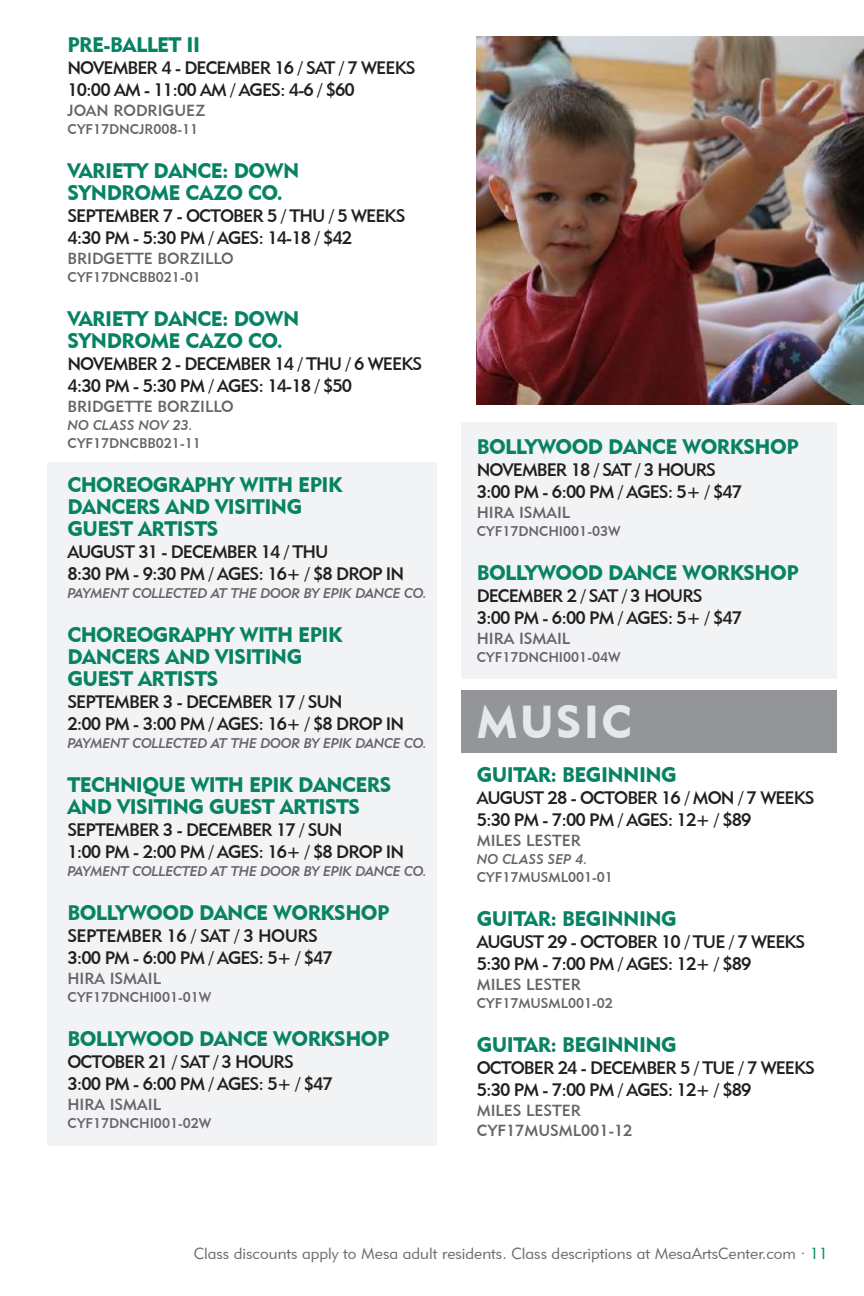
<style>
.page{position:relative;width:864px;height:1296px;background:#fff}
.page>*{position:absolute;margin:0;border:0;box-sizing:border-box;transform-origin:0 0}
.t1{font:46px "Geometric 415 BT Black A";letter-spacing:.05em;color:#e6e7e9}
.t2{font:21px/22px "Geometric 415 BT Black A";letter-spacing:-.025em;color:#078364}
.t3{font:18px/22px "Geometric 415 BT Medium A";letter-spacing:-.05em;color:#231f20}
.t4{font:18px/22px "Geometric 415 BT Medium A";letter-spacing:-.03em;color:#231f20}
.t5{font:16px/20px "Geometric 415 BT Medium A";color:#656568}
.t6{font:16px "Geometric 415 BT Lite A";color:#6c6d70}
.t7{font:14px "Geometric 415 BT Medium A";color:#656568}
.t8{font:14px "Geometric 415 BT Medium Italic A";letter-spacing:-.02em;color:#656568}
.t9{font:14px "Geometric 415 BT Medium Italic A";color:#656568}
.s1{color:#018363}
</style>
<div class="page">
<div style="left:48px;top:462px;width:389px;height:684px;background:#f2f3f4"></div>
<div style="left:461px;top:422px;width:375px;height:256px;background:#f2f3f4"></div>
<div style="left:461px;top:690px;width:375px;height:63px;background:#939598"></div>
<img style="left:477px;top:36px;width:387px;height:369px">
<p class="t2" style="left:67px;top:33px;width:134px">PRE-BALLET II</p>
<p class="t3" style="left:67px;top:56px;width:350px">NOVEMBER 4 - DECEMBER 16 / SAT / 7 WEEKS<br>10:00 AM - 11:00 AM / AGES: 4-6 / $60</p>
<p class="t5" style="left:67px;top:100px;width:140px">JOAN RODRIGUEZ</p>
<p class="t7" style="left:67px;top:120px;width:132px">CYF17DNCJR008-11</p>
<p class="t2" style="left:67px;top:159px;width:233px">VARIETY DANCE: DOWN<br>SYNDROME CAZO CO.</p>
<p class="t3" style="left:67px;top:204px;width:340px">SEPTEMBER 7 - OCTOBER 5 / THU / 5 WEEKS<br>4:30 PM - 5:30 PM / AGES: 14-18 / $42</p>
<p class="t5" style="left:67px;top:248px;width:168px">BRIDGETTE BORZILLO</p>
<p class="t7" style="left:67px;top:268px;width:135px">CYF17DNCBB021-01</p>
<p class="t2" style="left:67px;top:307px;width:233px">VARIETY DANCE: DOWN<br>SYNDROME CAZO CO.</p>
<p class="t3" style="left:67px;top:352px;width:356px">NOVEMBER 2 - DECEMBER 14 / THU / 6 WEEKS<br>4:30 PM - 5:30 PM / AGES: 14-18 / $50</p>
<p class="t5" style="left:67px;top:396px;width:168px">BRIDGETTE BORZILLO</p>
<p class="t9" style="left:67px;top:416px;width:127px">NO CLASS NOV 23.</p>
<p class="t7" style="left:67px;top:434px;width:135px">CYF17DNCBB021-11</p>
<p class="t2" style="left:67px;top:473px;width:276px">CHOREOGRAPHY WITH EPIK<br>DANCERS AND VISITING<br>GUEST ARTISTS</p>
<p class="t3" style="left:67px;top:540px;width:338px">AUGUST 31 - DECEMBER 14 / THU<br>8:30 PM - 9:30 PM / AGES: 16+ / $8 DROP IN</p>
<p class="t8" style="left:67px;top:584px;width:361px">PAYMENT COLLECTED AT THE DOOR BY EPIK DANCE CO.</p>
<p class="t2" style="left:67px;top:623px;width:276px">CHOREOGRAPHY WITH EPIK<br>DANCERS AND VISITING<br>GUEST ARTISTS</p>
<p class="t3" style="left:67px;top:690px;width:338px">SEPTEMBER 3 - DECEMBER 17 / SUN<br>2:00 PM - 3:00 PM / AGES: 16+ / $8 DROP IN</p>
<p class="t8" style="left:67px;top:734px;width:361px">PAYMENT COLLECTED AT THE DOOR BY EPIK DANCE CO.</p>
<p class="t2" style="left:67px;top:773px;width:325px">TECHNIQUE WITH EPIK DANCERS<br>AND VISITING GUEST ARTISTS</p>
<p class="t3" style="left:67px;top:818px;width:338px">SEPTEMBER 3 - DECEMBER 17 / SUN<br>1:00 PM - 2:00 PM / AGES: 16+ / $8 DROP IN</p>
<p class="t8" style="left:67px;top:862px;width:361px">PAYMENT COLLECTED AT THE DOOR BY EPIK DANCE CO.</p>
<p class="t2" style="left:67px;top:901px;width:324px">BOLLYWOOD DANCE WORKSHOP</p>
<p class="t4" style="left:67px;top:924px;width:267px">SEPTEMBER 16 / SAT / 3 HOURS<br>3:00 PM - 6:00 PM / AGES: 5+ / $47</p>
<p class="t5" style="left:67px;top:968px;width:95px">HIRA ISMAIL</p>
<p class="t7" style="left:67px;top:988px;width:145px">CYF17DNCHI001-01W</p>
<p class="t2" style="left:67px;top:1027px;width:324px">BOLLYWOOD DANCE WORKSHOP</p>
<p class="t3" style="left:67px;top:1050px;width:267px">OCTOBER 21 / SAT / 3 HOURS<br>3:00 PM - 6:00 PM / AGES: 5+ / $47</p>
<p class="t5" style="left:67px;top:1094px;width:95px">HIRA ISMAIL</p>
<p class="t7" style="left:67px;top:1114px;width:145px">CYF17DNCHI001-02W</p>
<p class="t2" style="left:477px;top:435px;width:324px">BOLLYWOOD DANCE WORKSHOP</p>
<p class="t3" style="left:477px;top:458px;width:267px">NOVEMBER 18 / SAT / 3 HOURS<br>3:00 PM - 6:00 PM / AGES: 5+ / $47</p>
<p class="t5" style="left:477px;top:502px;width:95px">HIRA ISMAIL</p>
<p class="t7" style="left:477px;top:522px;width:145px">CYF17DNCHI001-03W</p>
<p class="t2" style="left:477px;top:561px;width:324px">BOLLYWOOD DANCE WORKSHOP</p>
<p class="t3" style="left:477px;top:584px;width:267px">DECEMBER 2 / SAT / 3 HOURS<br>3:00 PM - 6:00 PM / AGES: 5+ / $47</p>
<p class="t5" style="left:477px;top:628px;width:95px">HIRA ISMAIL</p>
<p class="t7" style="left:477px;top:648px;width:145px">CYF17DNCHI001-04W</p>
<h1 class="t1" style="left:477px;top:694px;width:156px">MUSIC</h1>
<p class="t2" style="left:477px;top:763px;width:202px">GUITAR: BEGINNING</p>
<p class="t3" style="left:477px;top:786px;width:339px">AUGUST 28 - OCTOBER 16 / MON / 7 WEEKS<br>5:30 PM - 7:00 PM / AGES: 12+ / $89</p>
<p class="t5" style="left:477px;top:830px;width:106px">MILES LESTER</p>
<p class="t9" style="left:477px;top:850px;width:112px">NO CLASS SEP 4.</p>
<p class="t7" style="left:477px;top:868px;width:138px">CYF17MUSML001-01</p>
<p class="t2" style="left:477px;top:907px;width:202px">GUITAR: BEGINNING</p>
<p class="t3" style="left:477px;top:930px;width:330px">AUGUST 29 - OCTOBER 10 / TUE / 7 WEEKS<br>5:30 PM - 7:00 PM / AGES: 12+ / $89</p>
<p class="t5" style="left:477px;top:974px;width:106px">MILES LESTER</p>
<p class="t7" style="left:477px;top:994px;width:138px">CYF17MUSML001-02</p>
<p class="t2" style="left:477px;top:1033px;width:202px">GUITAR: BEGINNING</p>
<p class="t3" style="left:477px;top:1056px;width:340px">OCTOBER 24 - DECEMBER 5 / TUE / 7 WEEKS<br>5:30 PM - 7:00 PM / AGES: 12+ / $89</p>
<p class="t5" style="left:477px;top:1100px;width:157px">MILES LESTER<br>CYF17MUSML001-12</p>
<p class="t6" style="left:194px;top:1244px;width:636px">Class discounts apply to Mesa adult residents. Class descriptions at MesaArtsCenter.com · <span class="s1">11</span></p>
</div>
